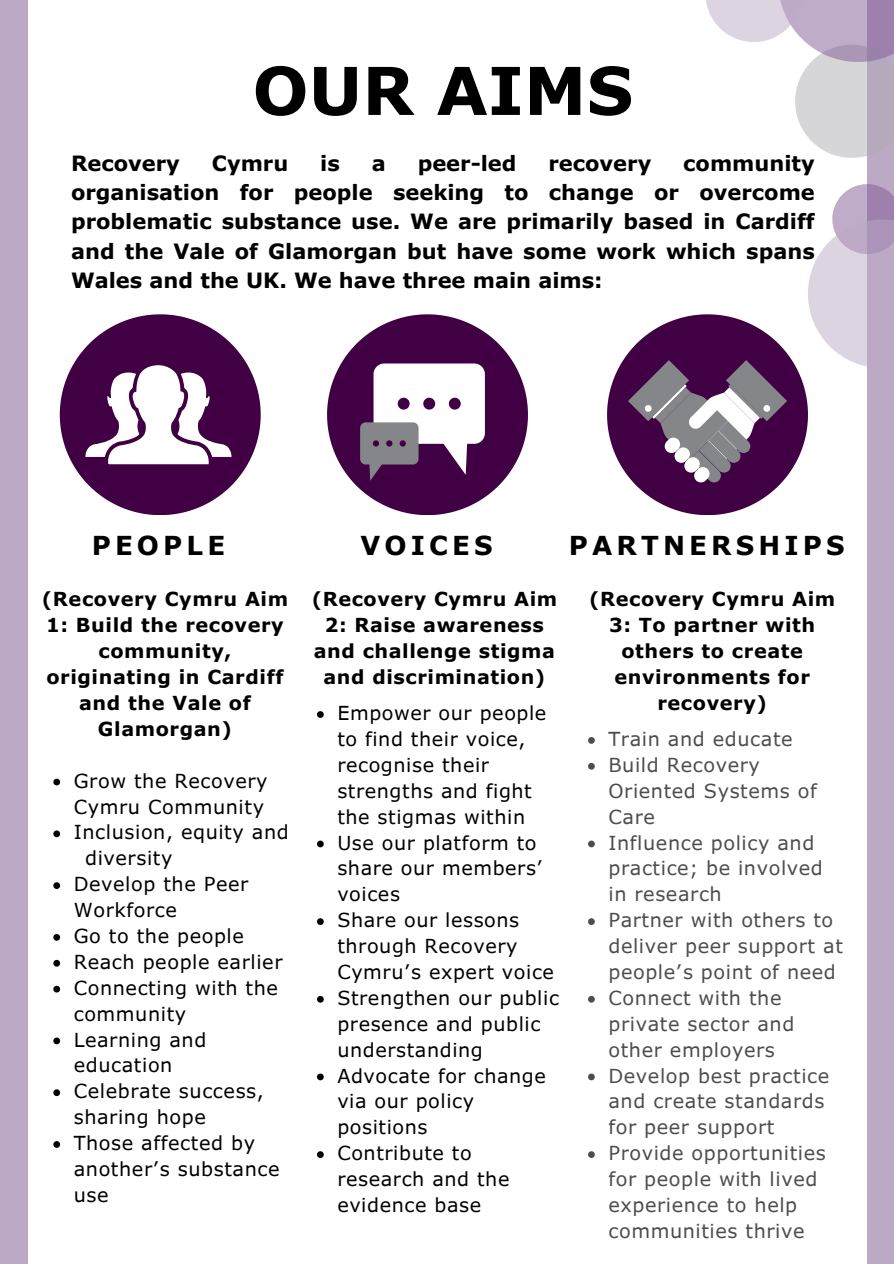
<style>
.page{position:relative;width:894px;height:1264px;background:#fff}
.page>*{position:absolute;margin:0;border:0;box-sizing:border-box;transform-origin:0 0}
.t1{font:700 66px "Verdana Pro";color:#000}
.t2{font:700 26.1px "Verdana Pro";letter-spacing:.16em;color:#000}
.t3{font:700 21px/29.2px "Verdana Pro";color:#000;text-align:justify}
.t4{font:19.2px/25.8px "Verdana Pro";letter-spacing:.03em;color:#000}
.t5{font:19.2px/25.8px "Verdana Pro";letter-spacing:.03em;color:#4d4d4d}
.t6{font:700 19.2px/25.8px "Verdana Pro";letter-spacing:.03em;color:#000;text-align:center}
</style>
<div class="page">
<div style="left:0;top:0;width:28px;height:1263px;background:#bba9c6"></div>
<div style="left:867px;top:0;width:26px;height:1263px;background:#bba9c6"></div>
<svg style="left:706px;top:0;width:187px;height:428px"></svg>
<svg style="left:607px;top:314px;width:200px;height:200px"></svg>
<svg style="left:60px;top:314px;width:200px;height:200px"></svg>
<svg style="left:327px;top:314px;width:200px;height:200px"></svg>
<div style="left:372px;top:440px;width:7px;height:6px;background:#400043;border-radius:50%"></div>
<svg style="left:53px;top:778px;width:7px;height:7px"></svg>
<svg style="left:53px;top:830px;width:7px;height:7px"></svg>
<svg style="left:53px;top:882px;width:7px;height:7px"></svg>
<svg style="left:53px;top:934px;width:7px;height:6px"></svg>
<svg style="left:53px;top:959px;width:7px;height:7px"></svg>
<svg style="left:53px;top:985px;width:7px;height:7px"></svg>
<svg style="left:53px;top:1037px;width:7px;height:7px"></svg>
<svg style="left:53px;top:1089px;width:7px;height:7px"></svg>
<svg style="left:53px;top:1141px;width:7px;height:6px"></svg>
<svg style="left:317px;top:711px;width:6px;height:7px"></svg>
<svg style="left:317px;top:840px;width:6px;height:7px"></svg>
<svg style="left:317px;top:918px;width:6px;height:7px"></svg>
<svg style="left:317px;top:995px;width:6px;height:7px"></svg>
<svg style="left:317px;top:1073px;width:6px;height:7px"></svg>
<svg style="left:317px;top:1151px;width:6px;height:6px"></svg>
<svg style="left:588px;top:737px;width:6px;height:6px"></svg>
<svg style="left:588px;top:763px;width:6px;height:6px"></svg>
<svg style="left:588px;top:840px;width:6px;height:7px"></svg>
<svg style="left:588px;top:918px;width:6px;height:7px"></svg>
<svg style="left:588px;top:995px;width:6px;height:7px"></svg>
<svg style="left:588px;top:1073px;width:6px;height:7px"></svg>
<svg style="left:588px;top:1151px;width:6px;height:6px"></svg>
<h3 class="t1" style="left:252px;top:49px;width:382px">OUR AIMS</h3>
<p class="t3" style="left:71px;top:148px;width:745px;text-indent:612px">community organisation for people seeking to change or overcome problematic substance use. We are primarily based in Cardiff and the Vale of Glamorgan but have some work which spans Wales and the UK. We have three main aims:</p>
<p class="t3" style="left:71px;top:148px;width:110px">Recovery</p>
<p class="t3" style="left:212px;top:148px;width:78px">Cymru</p>
<p class="t3" style="left:320px;top:148px;width:21px">is</p>
<p class="t3" style="left:371px;top:148px;width:16px">a</p>
<p class="t3" style="left:417px;top:148px;width:100px">peer-led</p>
<p class="t3" style="left:548px;top:148px;width:104px">recovery</p>
<p class="t2" style="left:92px;top:529px;width:135px">PEOPLE</p>
<h1 class="t6" style="left:42px;top:586px;width:248px">(Recovery Cymru Aim<br>1: Build the recovery community, originating in Cardiff and the Vale of<br>Glamorgan)</h1>
<h3 class="t4" style="left:74px;top:767px;width:195px">Grow the Recovery<br>Cymru Community</h3>
<p class="t4" style="left:74px;top:819px;width:216px">Inclusion, equity and</p>
<p class="t4" style="left:85px;top:844px;width:89px">diversity</p>
<p class="t4" style="left:74px;top:870px;width:176px">Develop the Peer<br>Workforce</p>
<p class="t4" style="left:74px;top:922px;width:172px">Go to the people</p>
<p class="t4" style="left:74px;top:948px;width:210px">Reach people earlier</p>
<p class="t4" style="left:74px;top:974px;width:206px">Connecting with the community</p>
<h2 class="t4" style="left:74px;top:1026px;width:134px">Learning and education</h2>
<h2 class="t4" style="left:74px;top:1077px;width:192px">Celebrate success, sharing hope</h2>
<h2 class="t4" style="left:74px;top:1129px;width:207px">Those affected by another’s substance use</h2>
<h3 class="t2" style="left:360px;top:528px;width:134px">VOICES</h3>
<p class="t6" style="left:311px;top:586px;width:247px">(Recovery Cymru Aim<br>2: Raise awareness and challenge stigma and discrimination)</p>
<p class="t4" style="left:337px;top:699px;width:210px">Empower our people to find their voice, recognise their strengths and fight the stigmas within</p>
<p class="t4" style="left:337px;top:829px;width:207px">Use our platform to share our members’ voices</p>
<p class="t4" style="left:337px;top:906px;width:218px">Share our lessons through Recovery<br>Cymru’s expert voice</p>
<p class="t4" style="left:337px;top:984px;width:223px">Strengthen our public presence and public understanding</p>
<p class="t4" style="left:337px;top:1062px;width:210px">Advocate for change via our policy positions</p>
<p class="t4" style="left:337px;top:1139px;width:174px">Contribute to research and the evidence base</p>
<p class="t2" style="left:568px;top:528px;width:277px">PARTNERSHIPS</p>
<p class="t6" style="left:589px;top:586px;width:248px">(Recovery Cymru Aim<br>3: To partner with others to create environments for recovery)</p>
<p class="t5" style="left:608px;top:725px;width:186px">Train and educate</p>
<h3 class="t5" style="left:608px;top:751px;width:210px">Build Recovery<br>Oriented Systems of<br>Care</h3>
<p class="t5" style="left:608px;top:829px;width:216px">Influence policy and practice; be involved in research</p>
<p class="t5" style="left:608px;top:906px;width:236px">Partner with others to deliver peer support at people’s point of need</p>
<p class="t5" style="left:608px;top:984px;width:187px">Connect with the private sector and other employers</p>
<p class="t5" style="left:608px;top:1062px;width:222px">Develop best practice and create standards for peer support</p>
<p class="t5" style="left:608px;top:1139px;width:219px">Provide opportunities for people with lived experience to help communities thrive</p>
</div>
